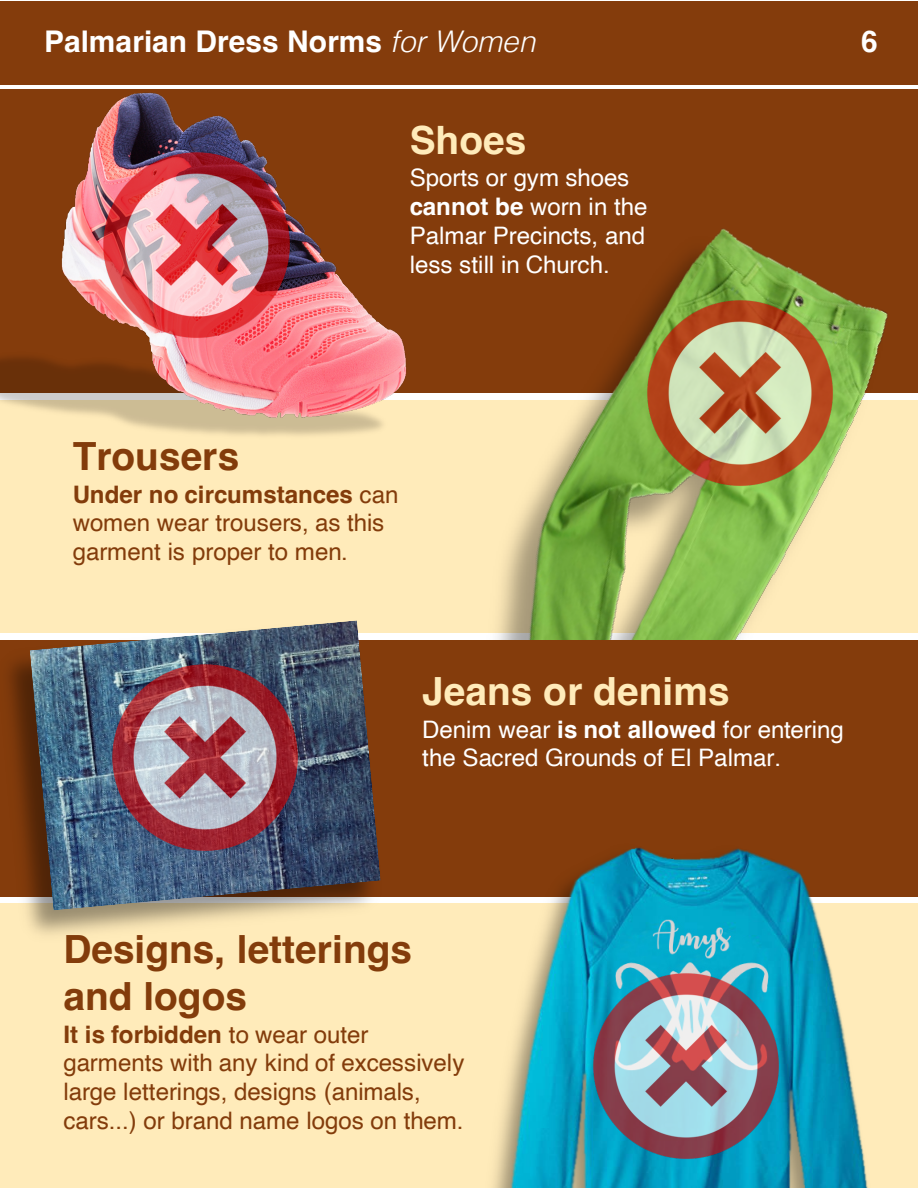
<style>
.page{position:relative;width:918px;height:1188px;background:#fff}
.page>*{position:absolute;margin:0;border:0;box-sizing:border-box;transform-origin:0 0}
.t1{font:700 38.85px/46.8px "Helvetica";color:#833c0b}
.t2{font:700 38.85px "Helvetica";color:#ffebba}
.t3{font:700 29.85px "Helvetica";color:#fff}
.t4{font:24.15px/28.8px "Helvetica";letter-spacing:-.005em;color:#833c0b}
.t5{font:24.15px/29px "Helvetica";letter-spacing:-.005em;color:#fff}
.s1{font-weight:300;font-style:italic}
.s2{font-weight:700}
</style>
<div class="page">
<div style="left:0;top:400px;width:918px;height:233px;background:#ffebba"></div>
<div style="left:0;top:1px;width:918px;height:83px;background:#843c0c"></div>
<div style="left:0;top:903px;width:918px;height:285px;background:#ffebba"></div>
<div style="left:0;top:89px;width:918px;height:304px;background:#843c0c"></div>
<img style="left:497px;top:228px;width:391px;height:412px">
<div style="left:0;top:640px;width:918px;height:257px;background:#843c0c"></div>
<img style="left:30px;top:620px;width:351px;height:291px">
<img style="left:109px;top:662px;width:191px;height:191px">
<img style="left:644px;top:297px;width:192px;height:192px">
<img style="left:52px;top:84px;width:364px;height:354px">
<img style="left:101px;top:149px;width:191px;height:192px">
<img style="left:505px;top:847px;width:363px;height:341px">
<img style="left:590px;top:971px;width:191px;height:191px">
<p class="t3" style="left:44px;top:29px;width:493px">Palmarian Dress Norms <span class="s1">for Women</span></p>
<p class="t3" style="left:861px;top:29px;width:18px">6</p>
<h1 class="t2" style="left:410px;top:125px;width:118px">Shoes</h1>
<p class="t5" style="left:410px;top:165px;width:240px">Sports or gym shoes <span class="s2">cannot be</span> worn in the<br>Palmar Precincts, and less still in Church.</p>
<h1 class="t1" style="left:73px;top:435px;width:168px">Trousers</h1>
<p class="t4" style="left:73px;top:481px;width:327px"><span class="s2">Under no circumstances</span> can women wear trousers, as this garment is proper to men.</p>
<h1 class="t2" style="left:422px;top:676px;width:309px">Jeans or denims</h1>
<p class="t5" style="left:422px;top:716px;width:423px">Denim wear <span class="s2">is not allowed</span> for entering the Sacred Grounds of El Palmar.</p>
<h1 class="t1" style="left:63px;top:929px;width:350px">Designs, letterings and logos</h1>
<p class="t4" style="left:63px;top:1021px;width:403px"><span class="s2">It is forbidden</span> to wear outer garments with any kind of excessively large letterings, designs (animals, cars...) or brand name logos on them.</p>
</div>
